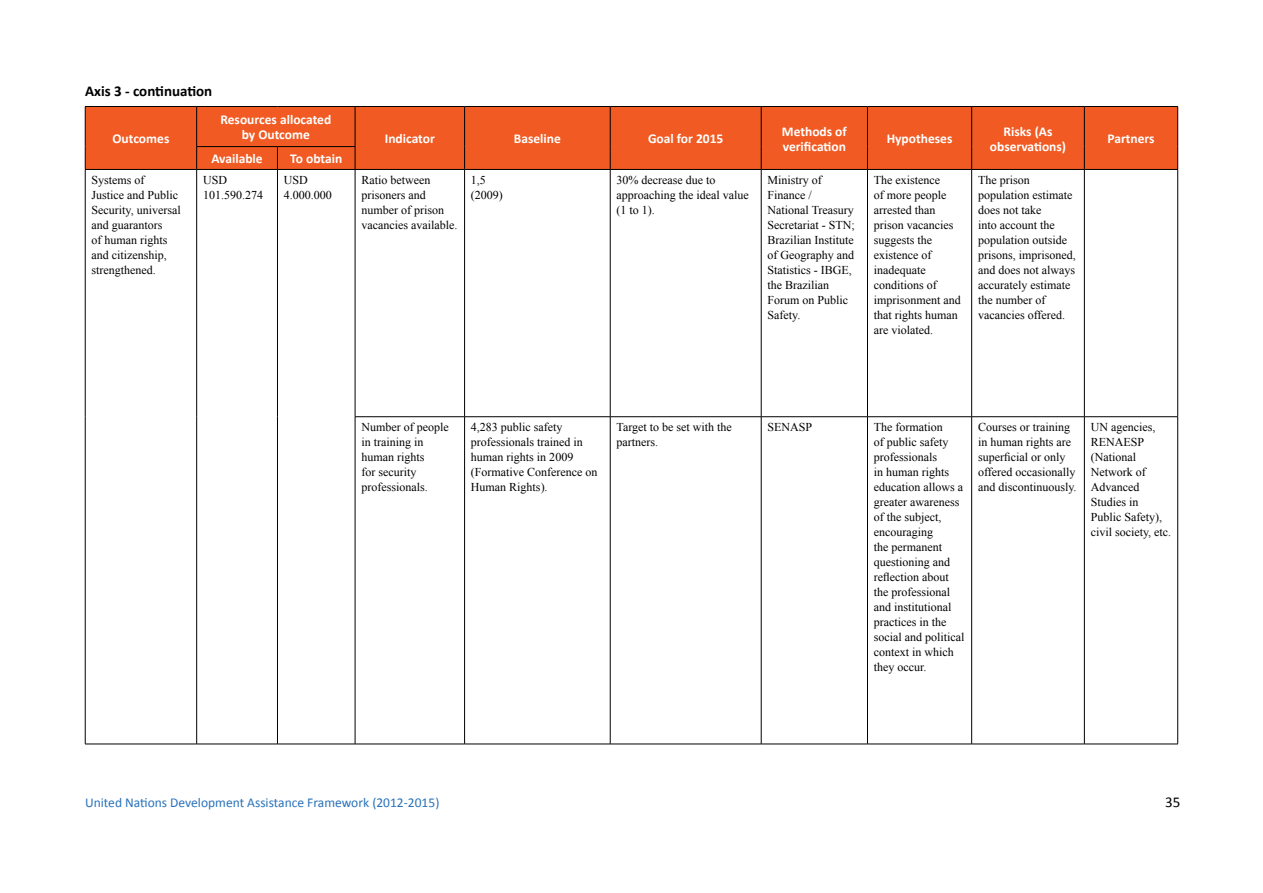
<style>
.page{position:relative;width:1263px;height:893px;background:#fff}
.page>*{position:absolute;margin:0;border:0;box-sizing:border-box;transform-origin:0 0}
.t1{font:700 15px "Calibri";color:#000}
.t2{font:15px "Calibri";color:#000}
.t3{font:700 13.5px/15px "Calibri";color:#fff;text-align:center}
.t4{font:13.5px "Calibri";color:#2972b9}
.t5{font:12px/15px "Times New Roman";color:#000}
</style>
<div class="page">
<div style="left:86px;top:107px;width:1091px;height:62px;background:#f15a22"></div>
<hr style="left:85px;top:170px;width:1px;height:247px;background:#000">
<hr style="left:196px;top:170px;width:1px;height:247px;background:#000">
<hr style="left:277px;top:170px;width:1px;height:247px;background:#000">
<hr style="left:85px;top:417px;width:1px;height:327px;background:#000">
<hr style="left:196px;top:417px;width:1px;height:327px;background:#000">
<hr style="left:277px;top:417px;width:1px;height:327px;background:#000">
<hr style="left:355px;top:170px;width:1px;height:247px;background:#000">
<hr style="left:464px;top:170px;width:1px;height:247px;background:#000">
<hr style="left:610px;top:170px;width:1px;height:247px;background:#000">
<hr style="left:761px;top:170px;width:1px;height:247px;background:#000">
<hr style="left:867px;top:170px;width:1px;height:247px;background:#000">
<hr style="left:971px;top:170px;width:1px;height:247px;background:#000">
<hr style="left:1084px;top:170px;width:1px;height:247px;background:#000">
<hr style="left:1177px;top:170px;width:1px;height:247px;background:#000">
<hr style="left:355px;top:416px;width:110px;height:1px;background:#000">
<hr style="left:355px;top:417px;width:1px;height:327px;background:#000">
<hr style="left:465px;top:416px;width:145px;height:1px;background:#000">
<hr style="left:464px;top:417px;width:1px;height:327px;background:#000">
<hr style="left:610px;top:416px;width:151px;height:1px;background:#000">
<hr style="left:610px;top:417px;width:1px;height:327px;background:#000">
<hr style="left:761px;top:416px;width:106px;height:1px;background:#000">
<hr style="left:761px;top:417px;width:1px;height:327px;background:#000">
<hr style="left:867px;top:416px;width:105px;height:1px;background:#000">
<hr style="left:867px;top:417px;width:1px;height:327px;background:#000">
<hr style="left:972px;top:416px;width:112px;height:1px;background:#000">
<hr style="left:971px;top:417px;width:1px;height:327px;background:#000">
<hr style="left:1084px;top:416px;width:94px;height:1px;background:#000">
<hr style="left:1084px;top:417px;width:1px;height:327px;background:#000">
<hr style="left:1177px;top:417px;width:1px;height:327px;background:#000">
<hr style="left:85px;top:744px;width:112px;height:1px;background:#000">
<hr style="left:197px;top:744px;width:80px;height:1px;background:#000">
<hr style="left:277px;top:744px;width:78px;height:1px;background:#000">
<hr style="left:355px;top:744px;width:110px;height:1px;background:#000">
<hr style="left:465px;top:744px;width:145px;height:1px;background:#000">
<hr style="left:610px;top:744px;width:151px;height:1px;background:#000">
<hr style="left:761px;top:744px;width:106px;height:1px;background:#000">
<hr style="left:867px;top:744px;width:105px;height:1px;background:#000">
<hr style="left:972px;top:744px;width:112px;height:1px;background:#000">
<hr style="left:1084px;top:744px;width:94px;height:1px;background:#000">
<hr style="left:85px;top:106px;width:112px;height:1px;background:#000">
<hr style="left:85px;top:107px;width:1px;height:40px;background:#000">
<svg style="left:85px;top:147px;width:1px;height:22px"></svg>
<hr style="left:85px;top:169px;width:112px;height:1px;background:#000">
<hr style="left:197px;top:106px;width:80px;height:1px;background:#000">
<hr style="left:196px;top:107px;width:1px;height:39px;background:#000">
<hr style="left:277px;top:106px;width:78px;height:1px;background:#000">
<hr style="left:355px;top:106px;width:110px;height:1px;background:#000">
<hr style="left:355px;top:107px;width:1px;height:39px;background:#000">
<hr style="left:465px;top:106px;width:145px;height:1px;background:#000">
<hr style="left:464px;top:107px;width:1px;height:40px;background:#000">
<hr style="left:610px;top:106px;width:151px;height:1px;background:#000">
<hr style="left:610px;top:107px;width:1px;height:40px;background:#000">
<hr style="left:761px;top:106px;width:106px;height:1px;background:#000">
<hr style="left:761px;top:107px;width:1px;height:40px;background:#000">
<hr style="left:867px;top:106px;width:105px;height:1px;background:#000">
<hr style="left:867px;top:107px;width:1px;height:40px;background:#000">
<hr style="left:972px;top:106px;width:112px;height:1px;background:#000">
<hr style="left:971px;top:107px;width:1px;height:40px;background:#000">
<hr style="left:1084px;top:106px;width:94px;height:1px;background:#000">
<hr style="left:1084px;top:107px;width:1px;height:40px;background:#000">
<hr style="left:1177px;top:107px;width:1px;height:40px;background:#000">
<svg style="left:464px;top:147px;width:1px;height:22px"></svg>
<svg style="left:610px;top:147px;width:1px;height:22px"></svg>
<svg style="left:761px;top:147px;width:1px;height:22px"></svg>
<svg style="left:867px;top:147px;width:1px;height:22px"></svg>
<svg style="left:971px;top:147px;width:1px;height:22px"></svg>
<svg style="left:1084px;top:147px;width:1px;height:22px"></svg>
<svg style="left:1177px;top:147px;width:1px;height:22px"></svg>
<hr style="left:355px;top:169px;width:110px;height:1px;background:#000">
<hr style="left:465px;top:169px;width:145px;height:1px;background:#000">
<hr style="left:610px;top:169px;width:151px;height:1px;background:#000">
<hr style="left:761px;top:169px;width:106px;height:1px;background:#000">
<hr style="left:867px;top:169px;width:105px;height:1px;background:#000">
<hr style="left:972px;top:169px;width:112px;height:1px;background:#000">
<hr style="left:1084px;top:169px;width:94px;height:1px;background:#000">
<hr style="left:196px;top:146px;width:81px;height:1px;background:#000">
<svg style="left:196px;top:147px;width:1px;height:22px"></svg>
<hr style="left:277px;top:146px;width:78px;height:1px;background:#000">
<svg style="left:277px;top:147px;width:1px;height:22px"></svg>
<svg style="left:355px;top:147px;width:1px;height:22px"></svg>
<hr style="left:197px;top:169px;width:80px;height:1px;background:#000">
<hr style="left:277px;top:169px;width:78px;height:1px;background:#000">
<p class="t1" style="left:85px;top:82px;width:129px">Axis 3 - continuation</p>
<p class="t3" style="left:112px;top:131px;width:58px">Outcomes</p>
<p class="t3" style="left:220px;top:112px;width:112px">Resources allocated by Outcome</p>
<p class="t3" style="left:211px;top:151px;width:53px">Available</p>
<p class="t3" style="left:290px;top:151px;width:54px">To obtain</p>
<p class="t3" style="left:385px;top:131px;width:52px">Indicator</p>
<p class="t3" style="left:514px;top:131px;width:49px">Baseline</p>
<p class="t3" style="left:648px;top:131px;width:77px">Goal for 2015</p>
<p class="t3" style="left:782px;top:124px;width:66px;text-align:left">Methods of verification</p>
<p class="t3" style="left:887px;top:131px;width:67px">Hypotheses</p>
<p class="t3" style="left:990px;top:124px;width:78px">Risks (As observations)</p>
<p class="t3" style="left:1107px;top:131px;width:49px">Partners</p>
<p class="t5" style="left:92px;top:172px;width:91px">Systems of<br>Justice and Public<br>Security, universal and guarantors<br>of human rights and citizenship, strengthened.</p>
<p class="t5" style="left:203px;top:172px;width:61px">USD<br>101.590.274</p>
<p class="t5" style="left:284px;top:172px;width:49px">USD<br>4.000.000</p>
<p class="t5" style="left:361px;top:172px;width:97px">Ratio between prisoners and number of prison vacancies available.</p>
<p class="t5" style="left:471px;top:172px;width:33px">1,5 (2009)</p>
<p class="t5" style="left:617px;top:172px;width:134px">30% decrease due to approaching the ideal value (1 to 1).</p>
<p class="t5" style="left:768px;top:172px;width:89px">Ministry of<br>Finance /<br>National Treasury<br>Secretariat - STN;<br>Brazilian Institute of Geography and<br>Statistics - IBGE, the Brazilian<br>Forum on Public<br>Safety.</p>
<p class="t5" style="left:874px;top:172px;width:88px">The existence<br>of more people arrested than prison vacancies suggests the existence of inadequate conditions of imprisonment and that rights human are violated.</p>
<p class="t5" style="left:978px;top:172px;width:99px">The prison population estimate does not take<br>into account the population outside prisons, imprisoned, and does not always accurately estimate the number of vacancies offered.</p>
<p class="t5" style="left:361px;top:420px;width:89px">Number of people in training in human rights<br>for security professionals.</p>
<p class="t5" style="left:471px;top:420px;width:128px">4,283 public safety professionals trained in human rights in 2009 (Formative Conference on<br>Human Rights).</p>
<p class="t5" style="left:617px;top:420px;width:117px">Target to be set with the partners.</p>
<p class="t5" style="left:768px;top:420px;width:46px">SENASP</p>
<p class="t5" style="left:874px;top:420px;width:92px">The formation<br>of public safety professionals<br>in human rights education allows a greater awareness of the subject, encouraging<br>the permanent questioning and reflection about the professional and institutional practices in the social and political context in which they occur.</p>
<p class="t5" style="left:978px;top:420px;width:100px">Courses or training in human rights are superficial or only offered occasionally and discontinuously.</p>
<p class="t5" style="left:1091px;top:420px;width:82px">UN agencies,<br>RENAESP (National<br>Network of<br>Advanced<br>Studies in<br>Public Safety), civil society, etc.</p>
<p class="t4" style="left:85px;top:794px;width:356px">United Nations Development Assistance Framework (2012-2015)</p>
<p class="t2" style="left:1165px;top:793px;width:17px">35</p>
</div>
